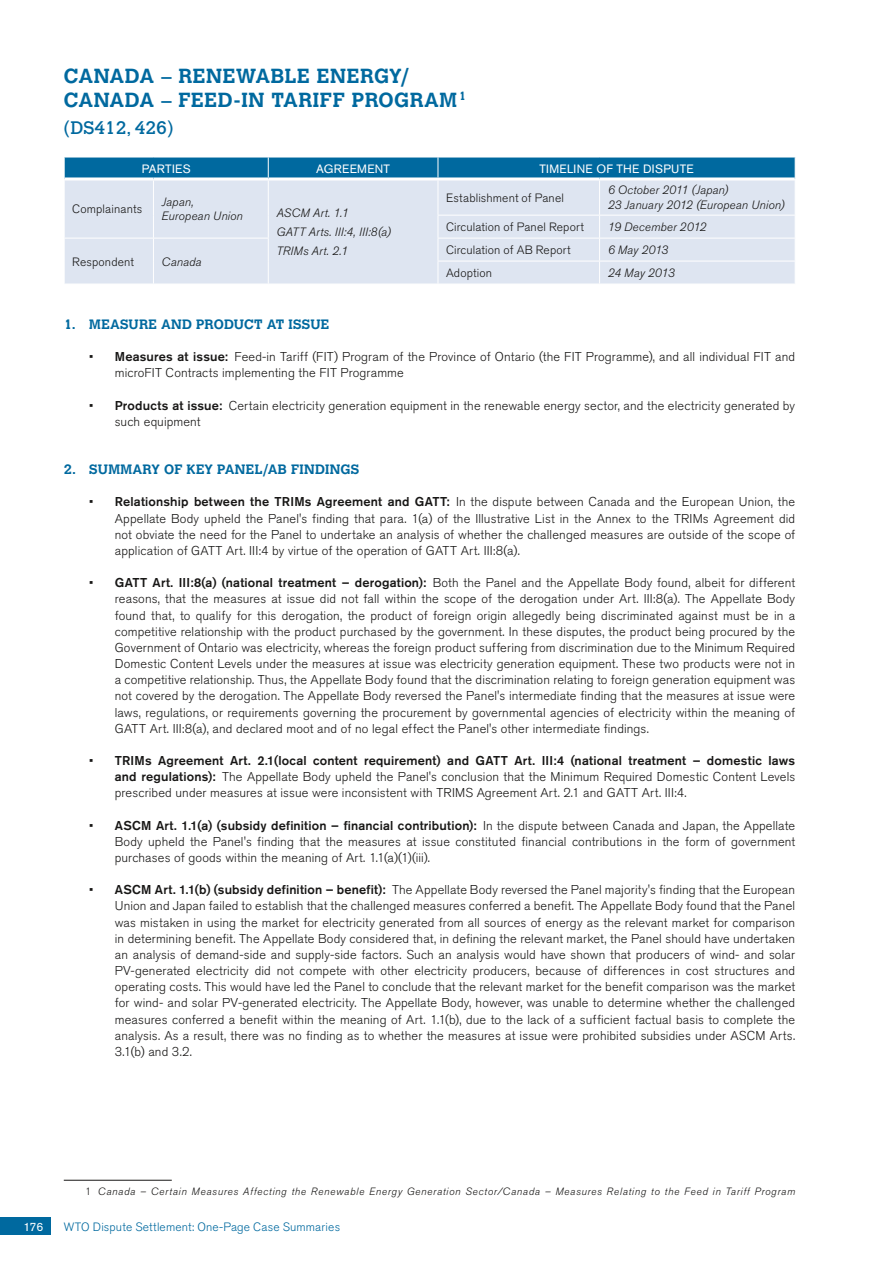
<style>
.page{position:relative;width:893px;height:1263px;background:#fff}
.page>*{position:absolute;margin:0;border:0;box-sizing:border-box;transform-origin:0 0}
.head1{font:700 20.25px/24px "Calvert MT Std";letter-spacing:.025em;color:#00699f}
.head2{font:18px "Calvert MT Std";color:#00699f}
.head3{font:700 13.5px "Calvert MT Std";letter-spacing:.015em;color:#00699f}
.body_texte{font:300 12.75px/16.2px "Akzidenz Grotesk BE";letter-spacing:.01em;color:#181716;text-align:justify}
.tab_roman{font:italic 300 12px/14.4px "Akzidenz Grotesk BE";letter-spacing:.01em;color:#181716}
.tab_roman-2{font:300 12px "Akzidenz Grotesk BE";letter-spacing:.015em;color:#181716}
.t1{font:300 12px "Akzidenz Grotesk BE";letter-spacing:.015em;color:#00699f}
.tab_head1{font:12px "Akzidenz Grotesk BE";letter-spacing:.025em;color:#fff}
.tab_roman-3{font:italic 300 12px "Akzidenz Grotesk BE";letter-spacing:-.015em;color:#181716}
.footnotes{font:italic 300 10.5px "Akzidenz Grotesk BE";letter-spacing:.065em;color:#181716}
.s1{font-weight:500}
.s2{font-style:normal}
</style>
<div class="page">
<div style="left:0;top:1218px;width:50px;height:17px;background:#00699f"></div>
<div style="left:65px;top:180px;width:730px;height:104px;background:#dee5f1"></div>
<hr style="left:153px;top:180px;width:1px;height:35px;background:#fff">
<hr style="left:268px;top:180px;width:1px;height:35px;background:#fff">
<hr style="left:438px;top:180px;width:1px;height:35px;background:#fff">
<hr style="left:599px;top:180px;width:1px;height:35px;background:#fff">
<hr style="left:438px;top:215px;width:162px;height:1px;background:#fff">
<hr style="left:600px;top:215px;width:195px;height:1px;background:#fff">
<hr style="left:64px;top:238px;width:89px;height:1px;background:#fff">
<hr style="left:153px;top:238px;width:116px;height:1px;background:#fff">
<svg style="left:153px;top:215px;width:1px;height:69px"></svg>
<svg style="left:268px;top:215px;width:1px;height:69px"></svg>
<hr style="left:438px;top:238px;width:162px;height:1px;background:#fff">
<hr style="left:600px;top:238px;width:195px;height:1px;background:#fff">
<hr style="left:438px;top:261px;width:162px;height:1px;background:#fff">
<svg style="left:438px;top:216px;width:1px;height:68px"></svg>
<hr style="left:600px;top:261px;width:195px;height:1px;background:#fff">
<svg style="left:599px;top:216px;width:1px;height:68px"></svg>
<div style="left:64px;top:157px;width:732px;height:22px;background:#00699f"></div>
<hr style="left:65px;top:177px;width:88px;height:3px;background:#fff">
<hr style="left:153px;top:177px;width:115px;height:3px;background:#fff">
<hr style="left:268px;top:177px;width:170px;height:3px;background:#fff">
<hr style="left:438px;top:177px;width:162px;height:3px;background:#fff">
<hr style="left:600px;top:177px;width:195px;height:3px;background:#fff">
<hr style="left:64px;top:1180px;width:108px;height:1px;background:#181716">
<p class="head1" style="left:64px;top:64px;width:404px">CANADA – RENEWABLE ENERGY/<br>CANADA – FEED-IN TARIFF PROGRAM<sup>1</sup></p>
<p class="head2" style="left:64px;top:117px;width:111px">(DS412, 426)</p>
<p class="tab_head1" style="left:142px;top:161px;width:50px">PARTIES</p>
<p class="tab_head1" style="left:316px;top:161px;width:75px">AGREEMENT</p>
<p class="tab_head1" style="left:539px;top:161px;width:156px">TIMELINE OF THE DISPUTE</p>
<p class="tab_roman-2" style="left:72px;top:202px;width:72px">Complainants</p>
<p class="tab_roman" style="left:162px;top:195px;width:83px">Japan,<br>European Union</p>
<p class="tab_roman" style="left:276px;top:206px;width:74px">ASCM Art. 1.1</p>
<p class="tab_roman" style="left:276px;top:225px;width:116px">GATT Arts. III:4, III:8(a)</p>
<p class="tab_roman" style="left:276px;top:243px;width:73px">TRIMs Art. 2.1</p>
<p class="tab_roman" style="left:608px;top:183px;width:122px">6 October 2011 (Japan)</p>
<p class="tab_roman" style="left:608px;top:198px;width:178px">23 January 2012 (European Union)</p>
<p class="tab_roman-2" style="left:446px;top:191px;width:119px">Establishment of Panel</p>
<p class="tab_roman-2" style="left:446px;top:220px;width:139px">Circulation of Panel Report</p>
<p class="tab_roman" style="left:608px;top:220px;width:100px">19 December 2012</p>
<p class="tab_roman-2" style="left:446px;top:243px;width:126px">Circulation of AB Report</p>
<p class="tab_roman" style="left:608px;top:243px;width:62px">6 May 2013</p>
<p class="tab_roman-2" style="left:446px;top:266px;width:47px">Adoption</p>
<p class="tab_roman-3" style="left:608px;top:266px;width:69px">24 May 2013</p>
<p class="tab_roman-2" style="left:72px;top:255px;width:63px">Respondent</p>
<p class="tab_roman" style="left:162px;top:254px;width:41px">Canada</p>
<p class="head3" style="left:64px;top:315px;width:267px">1. MEASURE AND PRODUCT AT ISSUE</p>
<p class="body_texte" style="left:115px;top:349px;width:682px;text-indent:-26px">• <span class="s1">Measures at issue:</span> Feed-in Tariff (FIT) Program of the Province of Ontario (the FIT Programme), and all individual FIT and microFIT Contracts implementing the FIT Programme</p>
<p class="body_texte" style="left:115px;top:397px;width:682px;text-indent:-26px">• <span class="s1">Products at issue:</span> Certain electricity generation equipment in the renewable energy sector, and the electricity generated by such equipment</p>
<p class="head3" style="left:64px;top:461px;width:297px">2. SUMMARY OF KEY PANEL/AB FINDINGS</p>
<p class="body_texte" style="left:115px;top:494px;width:682px;text-indent:-26px">• <span class="s1">Relationship between the TRIMs Agreement and GATT:</span> In the dispute between Canada and the European Union, the Appellate Body upheld the Panel's finding that para. 1(a) of the Illustrative List in the Annex to the TRIMs Agreement did not obviate the need for the Panel to undertake an analysis of whether the challenged measures are outside of the scope of application of GATT Art. III:4 by virtue of the operation of GATT Art. III:8(a).</p>
<p class="body_texte" style="left:115px;top:575px;width:682px;text-indent:-26px">• <span class="s1">GATT Art. III:8(a) (national treatment – derogation):</span> Both the Panel and the Appellate Body found, albeit for different reasons, that the measures at issue did not fall within the scope of the derogation under Art. III:8(a). The Appellate Body found that, to qualify for this derogation, the product of foreign origin allegedly being discriminated against must be in a competitive relationship with the product purchased by the government. In these disputes, the product being procured by the Government of Ontario was electricity, whereas the foreign product suffering from discrimination due to the Minimum Required Domestic Content Levels under the measures at issue was electricity generation equipment. These two products were not in a competitive relationship. Thus, the Appellate Body found that the discrimination relating to foreign generation equipment was not covered by the derogation. The Appellate Body reversed the Panel's intermediate finding that the measures at issue were laws, regulations, or requirements governing the procurement by governmental agencies of electricity within the meaning of GATT Art. III:8(a), and declared moot and of no legal effect the Panel's other intermediate findings.</p>
<p class="body_texte" style="left:115px;top:753px;width:682px;text-indent:-26px">• <span class="s1">TRIMs Agreement Art. 2.1(local content requirement) and GATT Art. III:4 (national treatment – domestic laws and regulations):</span> The Appellate Body upheld the Panel's conclusion that the Minimum Required Domestic Content Levels prescribed under measures at issue were inconsistent with TRIMS Agreement Art. 2.1 and GATT Art. III:4.</p>
<p class="body_texte" style="left:115px;top:817px;width:682px;text-indent:-26px">• <span class="s1">ASCM Art. 1.1(a) (subsidy definition – financial contribution):</span> In the dispute between Canada and Japan, the Appellate Body upheld the Panel's finding that the measures at issue constituted financial contributions in the form of government purchases of goods within the meaning of Art. 1.1(a)(1)(iii).</p>
<p class="body_texte" style="left:115px;top:882px;width:682px;text-indent:-26px">• <span class="s1">ASCM Art. 1.1(b) (subsidy definition – benefit):</span> The Appellate Body reversed the Panel majority's finding that the European Union and Japan failed to establish that the challenged measures conferred a benefit. The Appellate Body found that the Panel was mistaken in using the market for electricity generated from all sources of energy as the relevant market for comparison in determining benefit. The Appellate Body considered that, in defining the relevant market, the Panel should have undertaken an analysis of demand-side and supply-side factors. Such an analysis would have shown that producers of wind- and solar PV-generated electricity did not compete with other electricity producers, because of differences in cost structures and operating costs. This would have led the Panel to conclude that the relevant market for the benefit comparison was the market for wind- and solar PV‑generated electricity. The Appellate Body, however, was unable to determine whether the challenged measures conferred a benefit within the meaning of Art. 1.1(b), due to the lack of a sufficient factual basis to complete the analysis. As a result, there was no finding as to whether the measures at issue were prohibited subsidies under ASCM Arts.<br>3.1(b) and 3.2.</p>
<p class="footnotes" style="left:85px;top:1185px;width:712px"><span class="s2">1</span> Canada – Certain Measures Affecting the Renewable Energy Generation Sector/Canada – Measures Relating to the Feed in Tariff Program</p>
<p class="tab_head1" style="left:23px;top:1220px;width:21px">176</p>
<p class="t1" style="left:64px;top:1220px;width:278px">WTO Dispute Settlement: One-Page Case Summaries</p>
</div>
